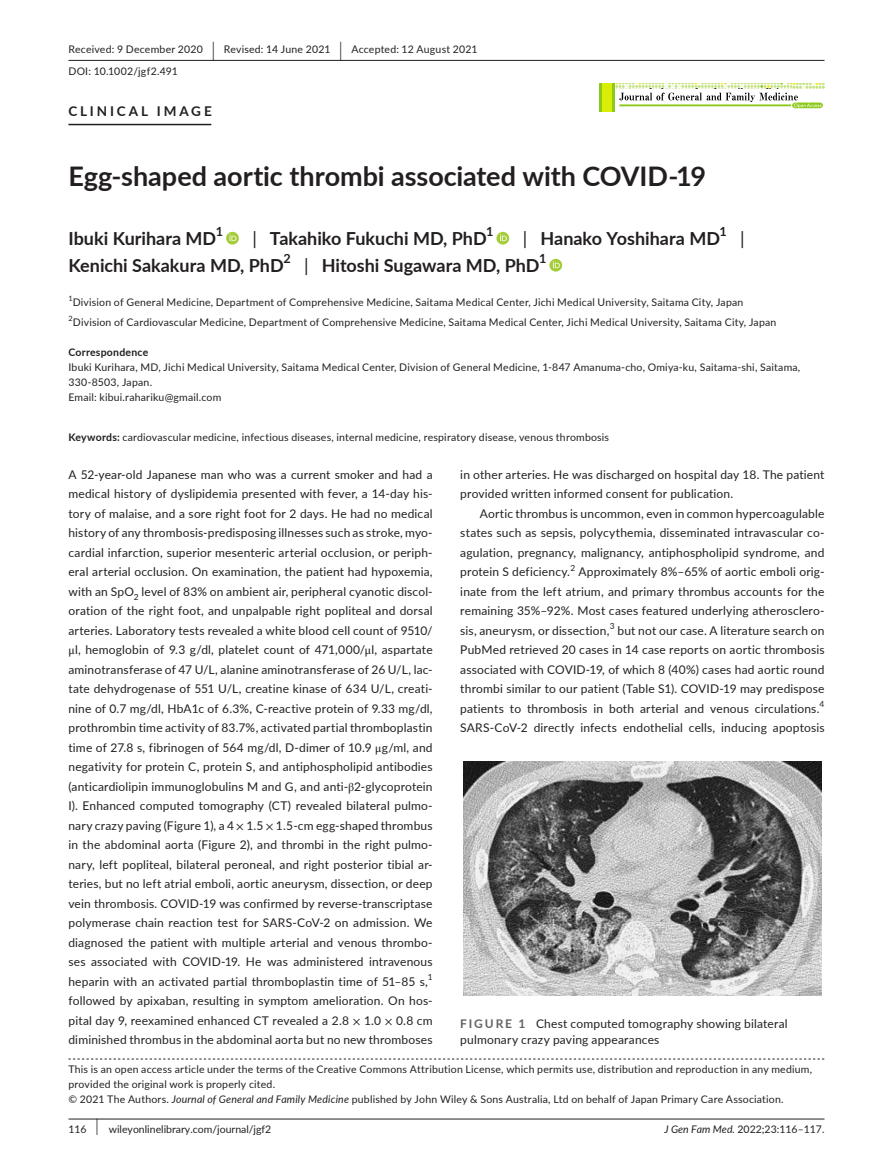
<style>
.page{position:relative;width:893px;height:1174px;background:#fff}
.page>*{position:absolute;margin:0;border:0;box-sizing:border-box;transform-origin:0 0}
.t1{font:700 27px "Lato";letter-spacing:-.005em;color:#231f20}
.t2{font:700 18px "Lato";color:#231f20}
.t3{font:18px "Lato";color:#231f20}
.t4{font:700 13.5px "Lato";letter-spacing:.21em;color:#231f20}
.t5{font:700 12.6px "Lato";color:#231f20}
.t6{font:12px/19.5px "Lato";letter-spacing:.015em;color:#231f20;text-align:justify}
.t7{font:10.5px/15px "Lato";letter-spacing:.02em;color:#231f20}
.t8{font:10.5px "Lato";color:#231f20}
.t9{font:700 10.5px "Lato";letter-spacing:.02em;color:#231f20}
.t10{font:8.4px "Lato";color:#231f20}
.t11{font:7.35px "Lato";color:#231f20}
.s1{font-size:19.65px}
.s2{font-weight:400}
.s3{font-weight:700}
.s4{font-family:"STIX"}
.s5{font-weight:700;color:#636366}
.s6{font-style:italic}
.s7{font-size:17.4px}
</style>
<div class="page">
<hr style="left:68px;top:1118px;width:756px;height:1px;background:#231f20">
<svg style="left:619px;top:93px;width:204px;height:15px"></svg>
<img style="left:616px;top:83px;width:208px;height:5px">
<div style="left:599px;top:83px;width:16px;height:29px;background:#8cc919"></div>
<div style="left:602px;top:83px;width:10px;height:29px;background:#d9ed09"></div>
<hr style="left:68px;top:60px;width:756px;height:1px;background:#231f20">
<hr style="left:68px;top:124px;width:143px;height:1px;background:#231f20">
<svg style="left:226px;top:232px;width:13px;height:12px"></svg>
<svg style="left:230px;top:234px;width:6px;height:7px"></svg>
<svg style="left:496px;top:232px;width:13px;height:12px"></svg>
<svg style="left:500px;top:234px;width:7px;height:7px"></svg>
<svg style="left:549px;top:259px;width:13px;height:12px"></svg>
<svg style="left:553px;top:261px;width:7px;height:7px"></svg>
<svg style="left:68px;top:1058px;width:756px;height:1px"></svg>
<img style="left:464px;top:761px;width:357px;height:234px">
<p class="t7" style="left:68px;top:38px;width:411px;line-height:21.8px">Received: 9 December 2020 <span class="s1">|</span> Revised: 14 June 2021 <span class="s1">|</span> Accepted: 12 August 2021<br>DOI: 10.1002/jgf2.491</p>
<p class="t4" style="left:68px;top:101px;width:145px">CLINICAL IMAGE</p>
<h1 class="t1" style="left:68px;top:156px;width:639px">Egg-shaped aortic thrombi associated with COVID-19</h1>
<h2 class="t2" style="left:68px;top:225px;width:149px">Ibuki Kurihara MD</h2>
<p class="t5" style="left:216px;top:223px;width:9px">1</p>
<h2 class="t2" style="left:252px;top:225px;width:236px"><span class="s2">|</span> Takahiko Fukuchi MD, PhD</h2>
<p class="t5" style="left:486px;top:223px;width:9px">1</p>
<h2 class="t2" style="left:523px;top:225px;width:199px"><span class="s2">|</span> Hanako Yoshihara MD</h2>
<p class="t5" style="left:719px;top:223px;width:9px">1</p>
<h2 class="t3" style="left:740px;top:225px;width:6px">|</h2>
<h2 class="t2" style="left:68px;top:252px;width:217px">Kenichi Sakakura MD, PhD</h2>
<p class="t5" style="left:283px;top:250px;width:9px">2</p>
<h2 class="t2" style="left:304px;top:252px;width:237px"><span class="s2">|</span> Hitoshi Sugawara MD, PhD</h2>
<p class="t5" style="left:539px;top:250px;width:9px">1</p>
<p class="t11" style="left:68px;top:293px;width:6px">1</p>
<p class="t7" style="left:73px;top:294px;width:672px">Division of General Medicine, Department of Comprehensive Medicine, Saitama Medical Center, Jichi Medical University, Saitama City, Japan</p>
<p class="t11" style="left:68px;top:313px;width:6px">2</p>
<p class="t7" style="left:73px;top:314px;width:705px">Division of Cardiovascular Medicine, Department of Comprehensive Medicine, Saitama Medical Center, Jichi Medical University, Saitama City, Japan</p>
<p class="t9" style="left:68px;top:344px;width:81px">Correspondence</p>
<p class="t7" style="left:68px;top:359px;width:733px">Ibuki Kurihara, MD, Jichi Medical University, Saitama Medical Center, Division of General Medicine, 1-847 Amanuma-cho, Omiya-ku, Saitama-shi, Saitama,<br>330-8503, Japan.<br>Email: kibui.rahariku@gmail.com</p>
<p class="t7" style="left:68px;top:429px;width:542px"><span class="s3">Keywords:</span> cardiovascular medicine, infectious diseases, internal medicine, respiratory disease, venous thrombosis</p>
<p class="t6" style="left:68px;top:464px;width:366px">A 52-year-old Japanese man who was a current smoker and had a medical history of dyslipidemia presented with fever, a 14-day his&shy;tory of malaise, and a sore right foot for 2 days. He had no medical history of any thrombosis-predisposing illnesses such as stroke, myo&shy;cardial infarction, superior mesenteric arterial occlusion, or periph&shy;eral arterial occlusion. On examination, the patient had hypoxemia, with an SpO<sub>2</sub> level of 83% on ambient air, peripheral cyanotic discol&shy;oration of the right foot, and unpalpable right popliteal and dorsal arteries. Laboratory tests revealed a white blood cell count of 9510/ <span class="s4">μ</span>l, hemoglobin of 9.3 g/dl, platelet count of 471,000/<span class="s4">μ</span>l, aspartate aminotransferase of 47 U/L, alanine aminotransferase of 26 U/L, lac&shy;tate dehydrogenase of 551 U/L, creatine kinase of 634 U/L, creati&shy;nine of 0.7 mg/dl, HbA1c of 6.3%, C-reactive protein of 9.33 mg/dl, prothrombin time activity of 83.7%, activated partial thromboplastin time of 27.8 s, fibrinogen of 564 mg/dl, D-dimer of 10.9 <span class="s4">μ</span>g/ml, and negativity for protein C, protein S, and antiphospholipid antibodies (anticardiolipin immunoglobulins M and G, and anti-<span class="s4">β</span>2-glycoprotein I). Enhanced computed tomography (CT) revealed bilateral pulmo&shy;nary crazy paving (Figure 1), a 4 <span class="s4">×</span> 1.5 <span class="s4">×</span> 1.5-cm egg-shaped thrombus in the abdominal aorta (Figure 2), and thrombi in the right pulmo&shy;nary, left popliteal, bilateral peroneal, and right posterior tibial ar&shy;teries, but no left atrial emboli, aortic aneurysm, dissection, or deep vein thrombosis. COVID-19 was confirmed by reverse-transcriptase polymerase chain reaction test for SARS-CoV-2 on admission. We diagnosed the patient with multiple arterial and venous thrombo&shy;ses associated with COVID-19. He was administered intravenous heparin with an activated partial thromboplastin time of 51–85 s,<sup>1 </sup>followed by apixaban, resulting in symptom amelioration. On hos&shy;pital day 9, reexamined enhanced CT revealed a 2.8 <span class="s4">×</span> 1.0 <span class="s4">×</span> 0.8 cm diminished thrombus in the abdominal aorta but no new thromboses</p>
<p class="t6" style="left:460px;top:464px;width:366px">in other arteries. He was discharged on hospital day 18. The patient provided written informed consent for publication.</p>
<p class="t6" style="left:460px;top:503px;width:366px;text-indent:20px">Aortic thrombus is uncommon, even in common hypercoagulable states such as sepsis, polycythemia, disseminated intravascular co&shy;agulation, pregnancy, malignancy, antiphospholipid syndrome, and protein S deficiency.</p>
<p class="t10" style="left:570px;top:562px;width:6px">2</p>
<p class="t6" style="left:460px;top:561px;width:366px;text-indent:118px">Approximately 8%–65% of aortic emboli orig&shy;inate from the left atrium, and primary thrombus accounts for the remaining 35%–92%. Most cases featured underlying atherosclero&shy;sis, aneurysm, or dissection,</p>
<p class="t10" style="left:610px;top:620px;width:6px">3</p>
<p class="t6" style="left:460px;top:620px;width:366px;text-indent:157px">but not our case. A literature search on PubMed retrieved 20 cases in 14 case reports on aortic thrombosis associated with COVID-19, of which 8 (40%) cases had aortic round thrombi similar to our patient (Table S1). COVID-19 may predispose patients to thrombosis in both arterial and venous circulations.</p>
<p class="t10" style="left:820px;top:698px;width:6px">4</p>
<p class="t6" style="left:460px;top:717px;width:366px">SARS-CoV-2 directly infects endothelial cells, inducing apoptosis</p>
<p class="t6" style="left:460px;top:1014px;width:329px;line-height:16.5px"><span class="s5">FIGURE 1</span> Chest computed tomography showing bilateral pulmonary crazy paving appearances</p>
<p class="t7" style="left:68px;top:1061px;width:745px">This is an open access article under the terms of the Creative Commons Attribution License, which permits use, distribution and reproduction in any medium, provided the original work is properly cited.<br>© 2021 The Authors. <span class="s6">Journal of General and Family Medicine</span> published by John Wiley &amp; Sons Australia, Ltd on behalf of Japan Primary Care Association.</p>
<p class="t8" style="left:68px;top:1121px;width:204px">116 <span class="s7">|</span> wileyonlinelibrary.com/journal/jgf2</p>
<p class="t8" style="left:664px;top:1121px;width:162px"><span class="s6">J Gen Fam Med.</span> 2022;23:116–117.</p>
</div>
